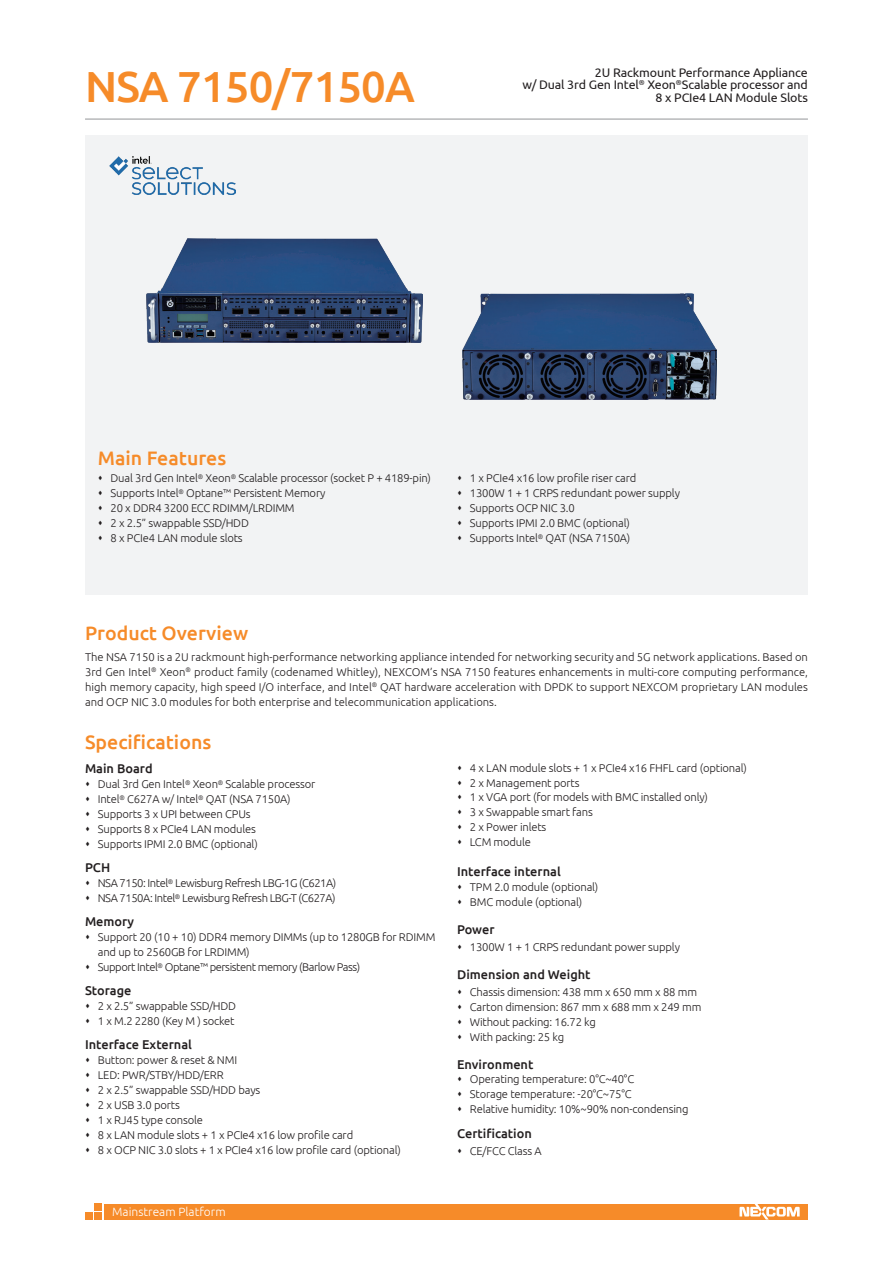
<style>
.page{position:relative;width:893px;height:1263px;background:#fff}
.page>*{position:absolute;margin:0;border:0;box-sizing:border-box;transform-origin:0 0}
.model_name{font:500 43.5px "Ubuntu";letter-spacing:-.02em;color:#f68b29}
.t1{font:500 19.5px "Ubuntu";color:#f68b29}
.item{font:500 12.75px "Ubuntu";color:#231f20}
.model_describe{font:12.45px/12.8px "Ubuntu";letter-spacing:-.01em;color:#231f20;text-align:right}
.t2{font:300 12px "Ubuntu";color:#fff}
.product_overview{font:300 11.25px/15px "Ubuntu";letter-spacing:-.015em;color:#231f20}
.product_overview-2{font:300 11.25px "Ubuntu";letter-spacing:-.04em;color:#231f20}
</style>
<div class="page">
<div style="left:85px;top:136px;width:723px;height:459px;background:#f2f3f4"></div>
<div style="left:104px;top:1204px;width:704px;height:15px;background:#f68b29"></div>
<div style="left:94px;top:1203px;width:7px;height:7px;background:#f68b29"></div>
<div style="left:94px;top:1213px;width:7px;height:7px;background:#f68b29"></div>
<div style="left:85px;top:1213px;width:7px;height:7px;background:#f68b29"></div>
<svg style="left:739px;top:1204px;width:61px;height:15px"></svg>
<hr style="left:85px;top:119px;width:723px;height:1px;background:#939598">
<img style="left:146px;top:239px;width:277px;height:104px">
<img style="left:463px;top:293px;width:253px;height:106px">
<img style="left:110px;top:156px;width:126px;height:38px">
<p class="model_name" style="left:85px;top:59px;width:331px">NSA 7150/7150A</p>
<p class="model_describe" style="left:522px;top:65px;width:287px">2U Rackmount Performance Appliance<br>w/ Dual 3rd Gen Intel<sup>®</sup> Xeon<sup>®</sup>Scalable processor and<br>8 x PCIe4 LAN Module Slots</p>
<h2 class="t1" style="left:98px;top:446px;width:130px">Main Features</h2>
<p class="product_overview" style="left:111px;top:471px;width:322px">Dual 3rd Gen Intel<sup>®</sup> Xeon<sup>®</sup> Scalable processor (socket P + 4189-pin)</p>
<p class="product_overview" style="left:111px;top:486px;width:217px">Supports Intel<sup>®</sup> Optane™ Persistent Memory</p>
<p class="product_overview" style="left:111px;top:501px;width:186px">20 x DDR4 3200 ECC RDIMM/LRDIMM</p>
<p class="product_overview" style="left:111px;top:516px;width:140px">2 x 2.5” swappable SSD/HDD</p>
<p class="product_overview" style="left:111px;top:531px;width:134px">8 x PCIe4 LAN module slots</p>
<p class="product_overview" style="left:470px;top:471px;width:168px">1 x PCIe4 x16 low profile riser card</p>
<p class="product_overview" style="left:470px;top:486px;width:212px">1300W 1 + 1 CRPS redundant power supply</p>
<p class="product_overview" style="left:470px;top:501px;width:107px">Supports OCP NIC 3.0</p>
<p class="product_overview" style="left:470px;top:516px;width:162px">Supports IPMI 2.0 BMC (optional)</p>
<p class="product_overview" style="left:470px;top:531px;width:162px">Supports Intel<sup>®</sup> QAT (NSA 7150A)</p>
<p class="t1" style="left:85px;top:620px;width:165px">Product Overview</p>
<p class="product_overview" style="left:85px;top:649px;width:724px;text-align:justify">The NSA 7150 is a 2U rackmount high-performance networking appliance intended for networking security and 5G network applications. Based on 3rd Gen Intel<sup>®</sup> Xeon<sup>®</sup> product family (codenamed Whitley), NEXCOM’s NSA 7150 features enhancements in multi-core computing performance, high memory capacity, high speed I/O interface, and Intel<sup>®</sup> QAT hardware acceleration with DPDK to support NEXCOM proprietary LAN modules and OCP NIC 3.0 modules for both enterprise and telecommunication applications.</p>
<p class="t1" style="left:85px;top:730px;width:128px">Specifications</p>
<p class="item" style="left:85px;top:761px;width:69px">Main Board</p>
<p class="product_overview" style="left:98px;top:776px;width:219px">Dual 3rd Gen Intel<sup>®</sup> Xeon<sup>®</sup> Scalable processor</p>
<p class="product_overview" style="left:98px;top:791px;width:194px">Intel<sup>®</sup> C627A w/ Intel<sup>®</sup> QAT (NSA 7150A)</p>
<p class="product_overview" style="left:98px;top:806px;width:154px">Supports 3 x UPI between CPUs</p>
<p class="product_overview" style="left:98px;top:821px;width:160px">Supports 8 x PCIe4 LAN modules</p>
<p class="product_overview" style="left:98px;top:836px;width:162px">Supports IPMI 2.0 BMC (optional)</p>
<p class="item" style="left:85px;top:860px;width:27px">PCH</p>
<p class="product_overview-2" style="left:98px;top:876px;width:240px">NSA 7150: Intel<sup>®</sup> Lewisburg Refresh LBG-1G (C621A)</p>
<p class="product_overview-2" style="left:98px;top:891px;width:239px">NSA 7150A: Intel<sup>®</sup> Lewisburg Refresh LBG-T (C627A)</p>
<p class="item" style="left:85px;top:914px;width:51px">Memory</p>
<p class="product_overview" style="left:98px;top:929px;width:339px">Support 20 (10 + 10) DDR4 memory DIMMs (up to 1280GB for RDIMM and up to 2560GB for LRDIMM)</p>
<p class="product_overview-2" style="left:98px;top:960px;width:264px">Support Intel<sup>®</sup> Optane™ persistent memory (Barlow Pass)</p>
<p class="item" style="left:85px;top:983px;width:48px">Storage</p>
<p class="product_overview" style="left:98px;top:998px;width:140px">2 x 2.5” swappable SSD/HDD</p>
<p class="product_overview" style="left:98px;top:1013px;width:138px">1 x M.2 2280 (Key M ) socket</p>
<p class="item" style="left:85px;top:1037px;width:108px">Interface External</p>
<p class="product_overview" style="left:98px;top:1052px;width:141px">Button: power &amp; reset &amp; NMI</p>
<p class="product_overview" style="left:98px;top:1067px;width:127px">LED: PWR/STBY/HDD/ERR</p>
<p class="product_overview" style="left:98px;top:1082px;width:164px">2 x 2.5” swappable SSD/HDD bays</p>
<p class="product_overview" style="left:98px;top:1097px;width:84px">2 x USB 3.0 ports</p>
<p class="product_overview" style="left:98px;top:1112px;width:107px">1 x RJ45 type console</p>
<p class="product_overview" style="left:98px;top:1127px;width:257px">8 x LAN module slots + 1 x PCIe4 x16 low profile card</p>
<p class="product_overview" style="left:98px;top:1142px;width:305px">8 x OCP NIC 3.0 slots + 1 x PCIe4 x16 low profile card (optional)</p>
<p class="t2" style="left:112px;top:1204px;width:115px">Mainstream Platform</p>
<p class="product_overview" style="left:470px;top:760px;width:278px">4 x LAN module slots + 1 x PCIe4 x16 FHFL card (optional)</p>
<p class="product_overview" style="left:470px;top:775px;width:111px">2 x Management ports</p>
<p class="product_overview" style="left:470px;top:789px;width:240px">1 x VGA port (for models with BMC installed only)</p>
<p class="product_overview" style="left:470px;top:804px;width:125px">3 x Swappable smart fans</p>
<p class="product_overview" style="left:470px;top:819px;width:78px">2 x Power inlets</p>
<p class="product_overview" style="left:470px;top:834px;width:63px">LCM module</p>
<p class="item" style="left:457px;top:863px;width:105px">Interface internal</p>
<p class="product_overview" style="left:470px;top:879px;width:130px">TPM 2.0 module (optional)</p>
<p class="product_overview" style="left:470px;top:894px;width:114px">BMC module (optional)</p>
<p class="item" style="left:457px;top:922px;width:39px">Power</p>
<p class="product_overview" style="left:470px;top:939px;width:212px">1300W 1 + 1 CRPS redundant power supply</p>
<p class="item" style="left:457px;top:967px;width:135px">Dimension and Weight</p>
<p class="product_overview" style="left:470px;top:984px;width:229px">Chassis dimension: 438 mm x 650 mm x 88 mm</p>
<p class="product_overview" style="left:470px;top:999px;width:233px">Carton dimension: 867 mm x 688 mm x 249 mm</p>
<p class="product_overview" style="left:470px;top:1014px;width:127px">Without packing: 16.72 kg</p>
<p class="product_overview" style="left:470px;top:1029px;width:96px">With packing: 25 kg</p>
<p class="item" style="left:457px;top:1057px;width:78px">Environment</p>
<p class="product_overview" style="left:470px;top:1071px;width:166px">Operating temperature: 0°C~40°C</p>
<p class="product_overview" style="left:470px;top:1086px;width:163px">Storage temperature: -20°C~75°C</p>
<p class="product_overview" style="left:470px;top:1101px;width:220px">Relative humidity: 10%~90% non-condensing</p>
<p class="item" style="left:457px;top:1126px;width:76px">Certification</p>
<p class="product_overview" style="left:470px;top:1143px;width:73px">CE/FCC Class A</p>
</div>
